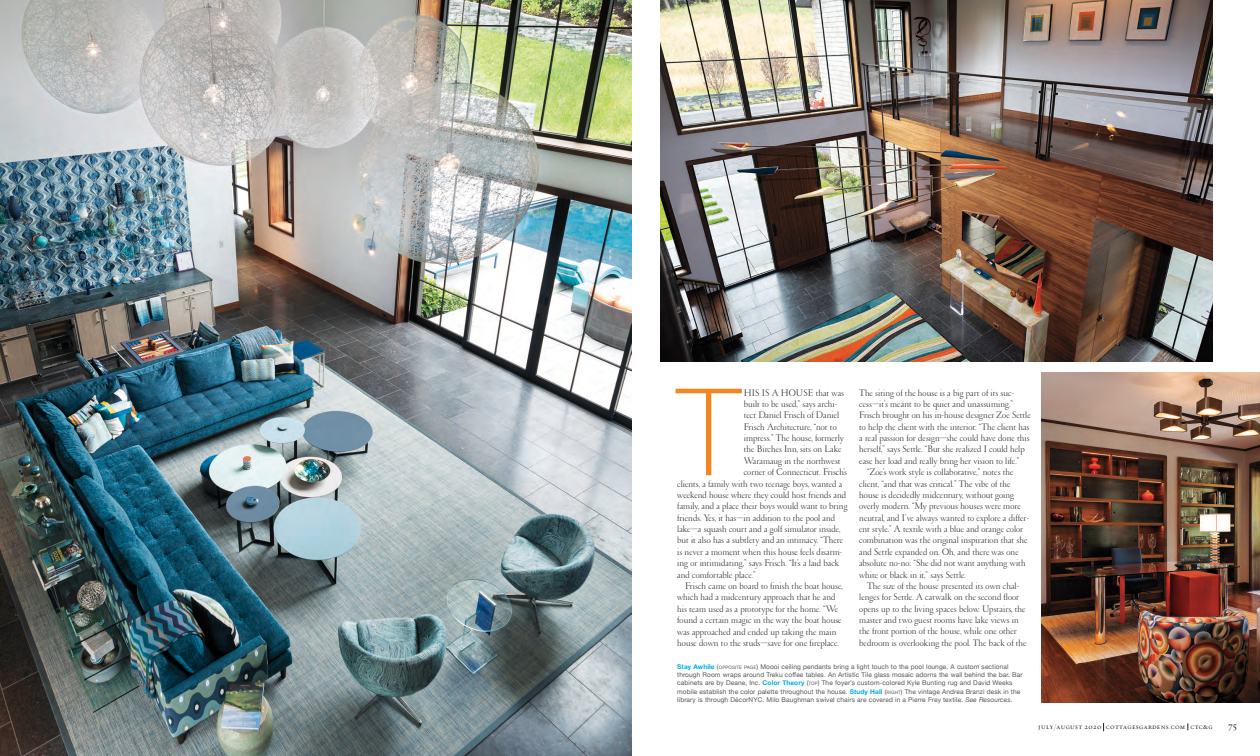
<style>
.page{position:relative;width:1260px;height:756px;background:#fff}
.page>*{position:absolute;margin:0;border:0;box-sizing:border-box;transform-origin:0 0}
.Body__Indent{font:100 121.19px "Helvetica Neue";color:#f58520}
.Body__Indent-2{font:300 9.62px/11.4px "Garamond";letter-spacing:.01em;color:#231f20}
.t1{font:9.62px "Requiem Text HTF Roman";color:#231f20}
.t2{font:7px "Requiem Text HTF Small Caps";letter-spacing:.05em;color:#231f20}
.MD_Caption_Body{font:6.56px/8.3px "Helvetica Neue";letter-spacing:.015em;color:#57585a}
.s1{font-weight:700;color:#00acdd}
.s2{font-size:4.55px}
.s3{font-style:italic}
</style>
<div class="page">
<img style="left:1041px;top:372px;width:219px;height:331px">
<img style="left:0;top:0;width:631px;height:756px">
<img style="left:660px;top:0;width:553px;height:362px">
<p class="Body__Indent" style="left:677px;top:340px;width:64px">T</p>
<p class="Body__Indent-2" style="left:744px;top:387px;width:102px">HIS IS A HOUSE that was</p>
<p class="Body__Indent-2" style="left:744px;top:399px;width:95px">built to be used,” says archi-</p>
<p class="Body__Indent-2" style="left:744px;top:410px;width:97px">tect Daniel Frisch of Daniel</p>
<p class="Body__Indent-2" style="left:744px;top:421px;width:94px">Frisch Architecture, “not to</p>
<p class="Body__Indent-2" style="left:744px;top:433px;width:102px">impress.” The house, formerly</p>
<p class="Body__Indent-2" style="left:744px;top:444px;width:99px">the Birches Inn, sits on Lake</p>
<p class="Body__Indent-2" style="left:744px;top:456px;width:98px">Waramaug in the northwest</p>
<p class="Body__Indent-2" style="left:744px;top:467px;width:105px">corner of Connecticut. Frisch’s</p>
<p class="Body__Indent-2" style="left:677px;top:478px;width:166px">clients, a family with two teenage boys, wanted a</p>
<p class="Body__Indent-2" style="left:677px;top:490px;width:170px">weekend house where they could host friends and</p>
<p class="Body__Indent-2" style="left:677px;top:501px;width:172px">family, and a place their boys would want to bring</p>
<p class="Body__Indent-2" style="left:677px;top:512px;width:159px">friends. Yes, it has—in addition to the pool and</p>
<p class="Body__Indent-2" style="left:677px;top:524px;width:165px">lake—a squash court and a golf simulator inside,</p>
<p class="Body__Indent-2" style="left:677px;top:535px;width:167px">but it also has a subtlety and an intimacy. “There</p>
<p class="Body__Indent-2" style="left:677px;top:547px;width:167px">is never a moment when this house feels disarm-</p>
<p class="Body__Indent-2" style="left:677px;top:558px;width:164px">ing or intimidating,” says Frisch. “It’s a laid back</p>
<p class="Body__Indent-2" style="left:677px;top:569px;width:80px">and comfortable place.”</p>
<p class="Body__Indent-2" style="left:677px;top:581px;width:167px;text-indent:8px">Frisch came on board to finish the boat house, which had a midcentury approach that he and his team used as a prototype for the home. “We found a certain magic in the way the boat house was approached and ended up taking the main house down to the studs—save for one fireplace.</p>
<p class="Body__Indent-2" style="left:859px;top:387px;width:173px">The siting of the house is a big part of its suc&shy;cess—it’s meant to be quiet and unassuming.” Frisch brought on his in-house designer Zoe Settle to help the client with the interior. “The client has a real passion for design—she could have done this herself,” says Settle. “But she realized I could help ease her load and really bring her vision to life.”</p>
<p class="Body__Indent-2" style="left:859px;top:467px;width:171px;text-indent:8px">“Zoe’s work style is collaborative,” notes the client, “and that was critical.” The vibe of the house is decidedly midcentury, without going overly modern. “My previous houses were more neutral, and I’ve always wanted to explore a differ&shy;ent style.” A textile with a blue and orange color combination was the original inspiration that she and Settle expanded on. Oh, and there was one absolute no-no: “She did not want anything with white or black in it,” says Settle.</p>
<p class="Body__Indent-2" style="left:859px;top:581px;width:169px;text-indent:8px">The size of the house presented its own chal&shy;lenges for Settle. A catwalk on the second floor opens up to the living spaces below. Upstairs, the master and two guest rooms have lake views in the front portion of the house, while one other bedroom is overlooking the pool. The back of the</p>
<p class="MD_Caption_Body" style="left:677px;top:663px;width:347px"><span class="s1">Stay Awhile</span> (<span class="s2">OPPOSITE PAGE</span>) Moooi ceiling pendants bring a light touch to the pool lounge. A custom sectional through Room wraps around Treku coffee tables. An Artistic Tile glass mosaic adorns the wall behind the bar. Bar cabinets are by Deane, Inc. <span class="s1">Color Theory</span> (<span class="s2">TOP</span>) The foyer’s custom-colored Kyle Bunting rug and David Weeks mobile establish the color palette throughout the house. <span class="s1">Study Hall</span> (<span class="s2">RIGHT</span>) The vintage Andrea Branzi desk in the library is through DécorNYC. Milo Baughman swivel chairs are covered in a Pierre Frey textile. <span class="s3">See Resources.</span></p>
<p class="t2" style="left:1038px;top:722px;width:176px">july/august 2020 cottagesgardens.com ctc&amp;g</p>
<p class="t1" style="left:1228px;top:720px;width:10px">75</p>
</div>
